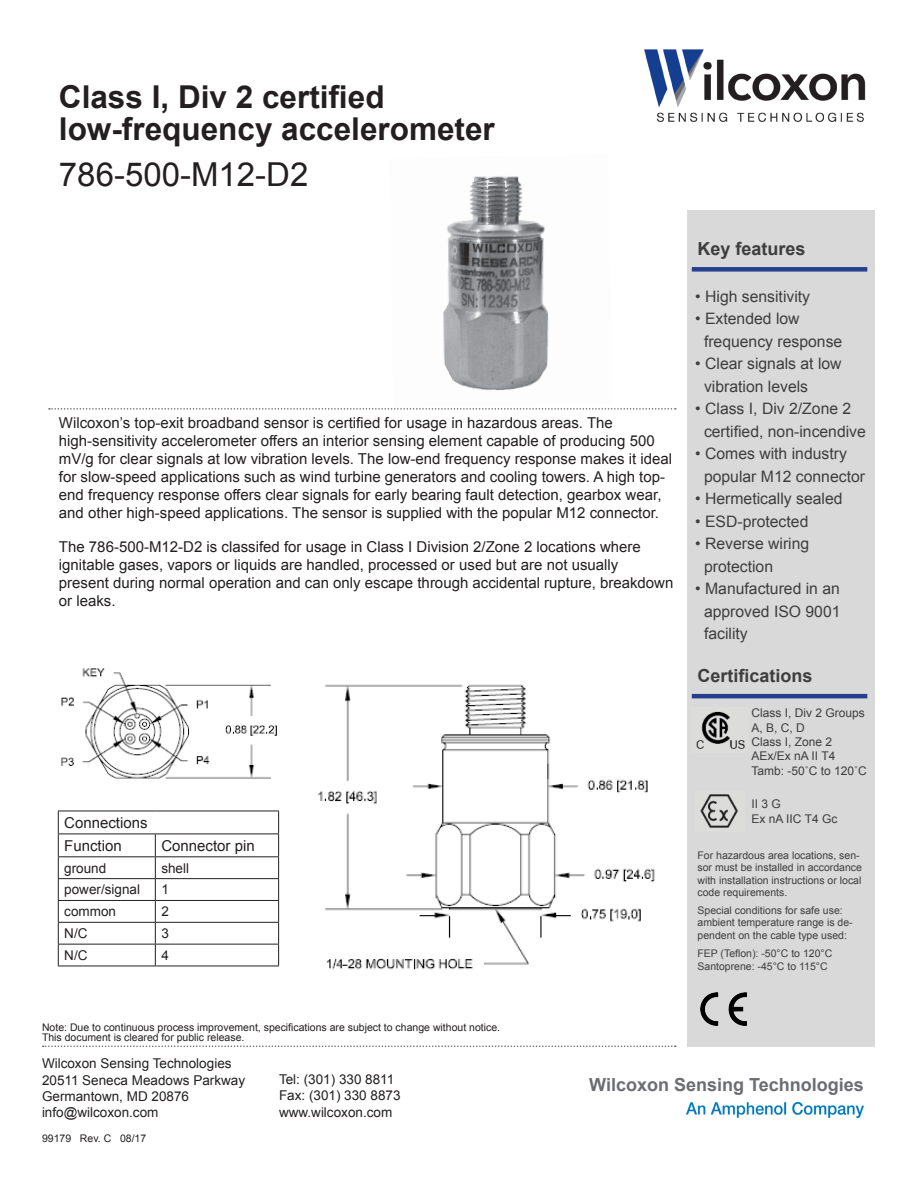
<style>
.page{position:relative;width:918px;height:1188px;background:#fff}
.page>*{position:absolute;margin:0;border:0;box-sizing:border-box;transform-origin:0 0}
.t1{font:33px "Arial";color:#231f20}
.t2{font:700 31.5px/31.5px "Arial";color:#231f20}
.t3{font:700 18px "Arial";color:#6c6d70}
.t4{font:700 18px "Arial";color:#3e3e3f}
.t5{font:15.75px/22.5px "Arial";color:#3e3e3f}
.t6{font:15px/18px "Arial";color:#231f20}
.t7{font:13.5px "Arial";color:#231f20}
.t8{font:12px/14.4px "Arial";color:#3e3e3f}
.t9{font:10.5px/12.6px "Arial";color:#3e3e3f}
.t10{font:10.5px "Arial";color:#231f20}
</style>
<div class="page">
<img style="left:443px;top:176px;width:106px;height:215px">
<div style="left:687px;top:210px;width:187px;height:837px;background:#d9d9d9"></div>
<div style="left:692px;top:267px;width:175px;height:5px;background:#253f8e"></div>
<svg style="left:43px;top:1046px;width:633px;height:1px"></svg>
<svg style="left:49px;top:408px;width:627px;height:2px"></svg>
<hr style="left:692px;top:694px;width:175px;height:4px;background:#253f8e">
<img style="left:687px;top:1102px;width:177px;height:16px">
<hr style="left:58px;top:811px;width:97px;height:1px;background:#231f20">
<hr style="left:155px;top:811px;width:124px;height:1px;background:#231f20">
<hr style="left:58px;top:834px;width:97px;height:1px;background:#231f20">
<hr style="left:155px;top:834px;width:124px;height:1px;background:#231f20">
<hr style="left:58px;top:856px;width:97px;height:1px;background:#231f20">
<hr style="left:155px;top:856px;width:124px;height:1px;background:#231f20">
<hr style="left:58px;top:878px;width:97px;height:1px;background:#231f20">
<hr style="left:155px;top:878px;width:124px;height:1px;background:#231f20">
<hr style="left:58px;top:900px;width:97px;height:1px;background:#231f20">
<hr style="left:155px;top:900px;width:124px;height:1px;background:#231f20">
<hr style="left:58px;top:922px;width:97px;height:1px;background:#231f20">
<hr style="left:155px;top:922px;width:124px;height:1px;background:#231f20">
<hr style="left:58px;top:944px;width:97px;height:1px;background:#231f20">
<svg style="left:58px;top:811px;width:1px;height:155px"></svg>
<hr style="left:155px;top:944px;width:124px;height:1px;background:#231f20">
<svg style="left:155px;top:834px;width:1px;height:132px"></svg>
<svg style="left:278px;top:811px;width:1px;height:155px"></svg>
<hr style="left:58px;top:966px;width:97px;height:1px;background:#231f20">
<hr style="left:155px;top:966px;width:124px;height:1px;background:#231f20">
<img style="left:644px;top:49px;width:222px;height:73px">
<img style="left:700px;top:992px;width:47px;height:33px">
<img style="left:318px;top:684px;width:337px;height:286px">
<img style="left:61px;top:668px;width:216px;height:111px">
<img style="left:696px;top:711px;width:49px;height:38px">
<img style="left:700px;top:794px;width:38px;height:34px">
<p class="t2" style="left:59px;top:83px;width:437px">Class I, Div 2 certified low-frequency accelerometer</p>
<p class="t1" style="left:59px;top:153px;width:251px">786-500-M12-D2</p>
<p class="t6" style="left:59px;top:414px;width:615px">Wilcoxon’s top-exit broadband sensor is certified for usage in hazardous areas. The high-sensitivity accelerometer offers an interior sensing element capable of producing 500 mV/g for clear signals at low vibration levels. The low-end frequency response makes it ideal for slow-speed applications such as wind turbine generators and cooling towers. A high top&shy;end frequency response offers clear signals for early bearing fault detection, gearbox wear, and other high-speed applications. The sensor is supplied with the popular M12 connector.</p>
<p class="t6" style="left:59px;top:538px;width:616px">The 786-500-M12-D2 is classifed for usage in Class I Division 2/Zone 2 locations where ignitable gases, vapors or liquids are handled, processed or used but are not usually<br>present during normal operation and can only escape through accidental rupture, breakdown or leaks.</p>
<p class="t6" style="left:64px;top:814px;width:85px">Connections</p>
<p class="t6" style="left:64px;top:837px;width:59px">Function</p>
<p class="t6" style="left:161px;top:837px;width:95px">Connector pin</p>
<p class="t7" style="left:64px;top:859px;width:44px">ground</p>
<p class="t7" style="left:161px;top:859px;width:29px">shell</p>
<p class="t7" style="left:64px;top:881px;width:77px">power/signal</p>
<p class="t7" style="left:161px;top:881px;width:9px">1</p>
<p class="t7" style="left:64px;top:903px;width:53px">common</p>
<p class="t7" style="left:161px;top:903px;width:9px">2</p>
<p class="t7" style="left:64px;top:925px;width:25px">N/C</p>
<p class="t7" style="left:161px;top:925px;width:9px">3</p>
<p class="t7" style="left:64px;top:946px;width:25px">N/C</p>
<p class="t7" style="left:161px;top:946px;width:9px">4</p>
<p class="t10" style="left:42px;top:1020px;width:460px">Note: Due to continuous process improvement, specifications are subject to change without notice.</p>
<p class="t10" style="left:42px;top:1030px;width:204px">This document is cleared for public release.</p>
<p class="t4" style="left:698px;top:236px;width:110px">Key features</p>
<p class="t5" style="left:695px;top:285px;width:116px">• High sensitivity</p>
<p class="t5" style="left:704px;top:308px;width:140px;text-indent:-9px">• Extended low frequency response</p>
<p class="t5" style="left:704px;top:353px;width:139px;text-indent:-9px">• Clear signals at low vibration levels</p>
<p class="t5" style="left:704px;top:398px;width:163px;text-indent:-9px">• Class I, Div 2/Zone 2 certified, non-incendive</p>
<p class="t5" style="left:704px;top:443px;width:163px;text-indent:-9px">• Comes with industry popular M12 connector</p>
<p class="t5" style="left:695px;top:488px;width:149px">• Hermetically sealed</p>
<p class="t5" style="left:695px;top:510px;width:115px">• ESD-protected</p>
<p class="t5" style="left:704px;top:533px;width:107px;text-indent:-9px">• Reverse wiring protection</p>
<p class="t5" style="left:704px;top:578px;width:138px;text-align:justify;text-indent:-9px">• Manufactured in an approved ISO 9001 facility</p>
<p class="t4" style="left:698px;top:663px;width:117px">Certifications</p>
<p class="t8" style="left:752px;top:706px;width:115px">Class I, Div 2 Groups<br>A, B, C, D</p>
<p class="t8" style="left:752px;top:735px;width:82px">Class I, Zone 2</p>
<p class="t8" style="left:752px;top:749px;width:85px">AEx/Ex nA II T4</p>
<p class="t8" style="left:752px;top:764px;width:117px">Tamb: -50˚C to 120˚C</p>
<p class="t8" style="left:752px;top:797px;width:31px">II 3 G</p>
<p class="t8" style="left:752px;top:811px;width:87px">Ex nA IIC T4 Gc</p>
<p class="t9" style="left:698px;top:849px;width:166px">For hazardous area locations, sen&shy;sor must be installed in accordance with installation instructions or local code requirements.</p>
<p class="t9" style="left:698px;top:904px;width:157px">Special conditions for safe use: ambient temperature range is de&shy;pendent on the cable type used:</p>
<p class="t9" style="left:698px;top:947px;width:136px">FEP (Teflon): -50°C to 120°C</p>
<p class="t9" style="left:698px;top:960px;width:132px">Santoprene: -45°C to 115°C</p>
<p class="t7" style="left:42px;top:1055px;width:191px">Wilcoxon Sensing Technologies</p>
<p class="t7" style="left:42px;top:1071px;width:205px">20511 Seneca Meadows Parkway</p>
<p class="t7" style="left:42px;top:1087px;width:149px">Germantown, MD 20876</p>
<p class="t7" style="left:42px;top:1103px;width:118px">info@wilcoxon.com</p>
<p class="t10" style="left:42px;top:1131px;width:106px">99179 Rev. C 08/17</p>
<p class="t7" style="left:279px;top:1071px;width:117px">Tel: (301) 330 8811</p>
<p class="t7" style="left:279px;top:1087px;width:123px">Fax: (301) 330 8873</p>
<p class="t7" style="left:279px;top:1103px;width:115px">www.wilcoxon.com</p>
<p class="t3" style="left:589px;top:1073px;width:276px">Wilcoxon Sensing Technologies</p>
</div>
